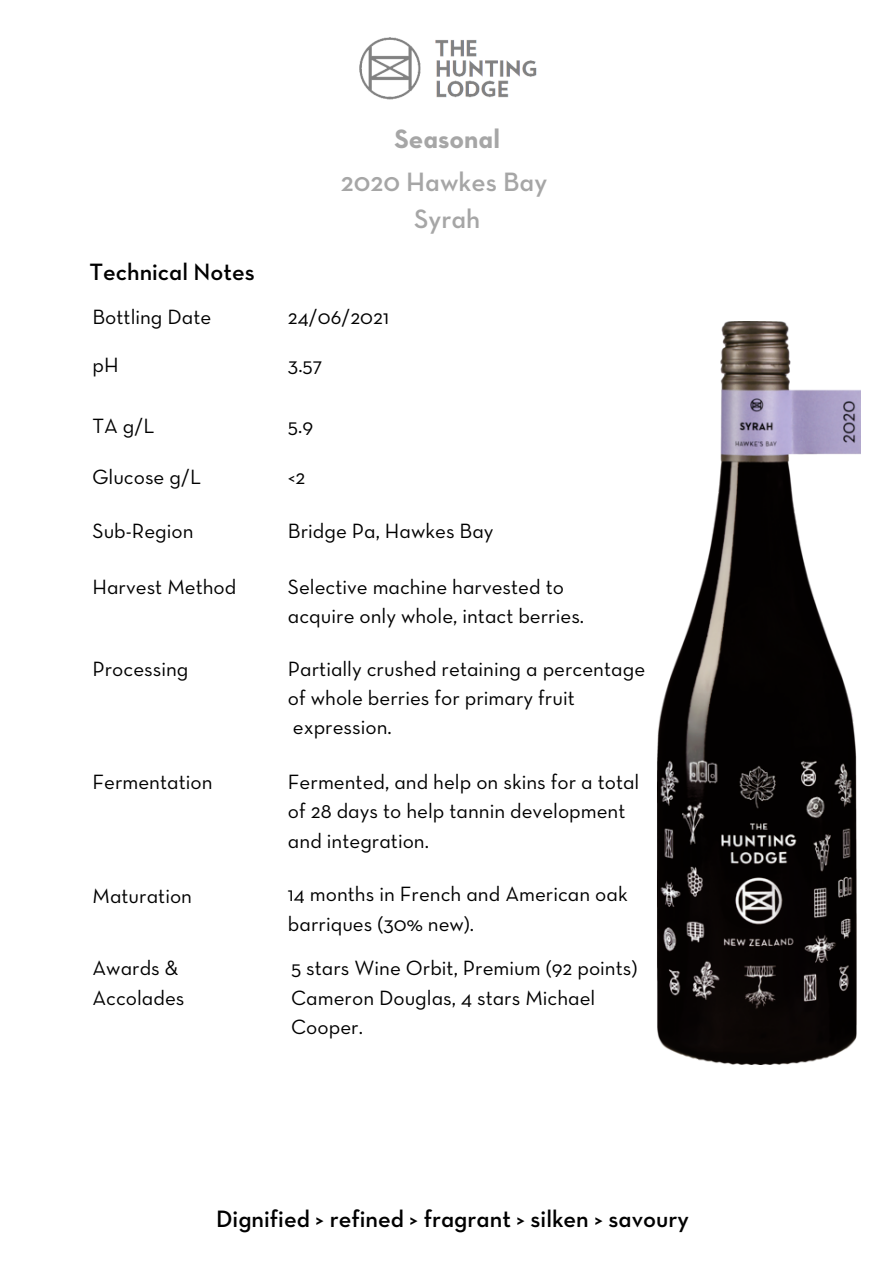
<style>
.page{position:relative;width:894px;height:1264px;background:#fff}
.page>*{position:absolute;margin:0;border:0;box-sizing:border-box;transform-origin:0 0}
.t1{font:27px "Neutraface Text Demi Alt";color:#a6a6a6}
.t2{font:27px "Neutraface Text Bold Alt";color:#a6a6a6}
.t3{font:24.15px "Neutraface Text Demi Alt";color:#000}
.t4{font:24px "Neutraface Text Demi Alt";color:#000}
.t5{font:21px/29.2px "Neutraface Text Book Alt";color:#000}
</style>
<div class="page">
<img style="left:657px;top:321px;width:202px;height:743px">
<img style="left:359px;top:37px;width:178px;height:63px">
<p class="t4" style="left:89px;top:261px;width:167px">Technical Notes</p>
<p class="t2" style="left:394px;top:127px;width:107px">Seasonal</p>
<p class="t1" style="left:341px;top:170px;width:208px">2020 Hawkes Bay</p>
<p class="t1" style="left:414px;top:207px;width:68px">Syrah</p>
<p class="t5" style="left:92px;top:304px;width:120px">Bottling Date</p>
<p class="t5" style="left:288px;top:304px;width:102px">24/06/2021</p>
<p class="t5" style="left:92px;top:352px;width:28px">pH</p>
<p class="t5" style="left:288px;top:352px;width:36px">3.57</p>
<p class="t5" style="left:92px;top:412px;width:64px">TA g/L</p>
<p class="t5" style="left:288px;top:412px;width:27px">5.9</p>
<p class="t5" style="left:92px;top:463px;width:110px">Glucose g/L</p>
<p class="t5" style="left:288px;top:463px;width:19px">&lt;2</p>
<p class="t5" style="left:92px;top:517px;width:103px">Sub-Region</p>
<p class="t5" style="left:288px;top:517px;width:207px">Bridge Pa, Hawkes Bay</p>
<p class="t5" style="left:92px;top:573px;width:145px">Harvest Method</p>
<p class="t5" style="left:288px;top:573px;width:297px">Selective machine harvested to acquire only whole, intact berries.</p>
<p class="t5" style="left:92px;top:655px;width:97px">Processing</p>
<p class="t5" style="left:288px;top:655px;width:358px">Partially crushed retaining a percentage of whole berries for primary fruit expression.</p>
<p class="t5" style="left:92px;top:768px;width:121px">Fermentation</p>
<p class="t5" style="left:288px;top:768px;width:353px">Fermented, and help on skins for a total of 28 days to help tannin development and integration.</p>
<p class="t5" style="left:92px;top:882px;width:101px">Maturation</p>
<p class="t5" style="left:288px;top:880px;width:341px">14 months in French and American oak barriques (30% new).</p>
<p class="t5" style="left:92px;top:954px;width:88px">Awards &amp;</p>
<p class="t5" style="left:92px;top:984px;width:93px">Accolades</p>
<p class="t5" style="left:291px;top:954px;width:348px">5 stars Wine Orbit, Premium (92 points)<br>Cameron Douglas, 4 stars Michael<br>Cooper.</p>
<p class="t3" style="left:216px;top:1207px;width:474px">Dignified &gt; refined &gt; fragrant &gt; silken &gt; savoury</p>
</div>
